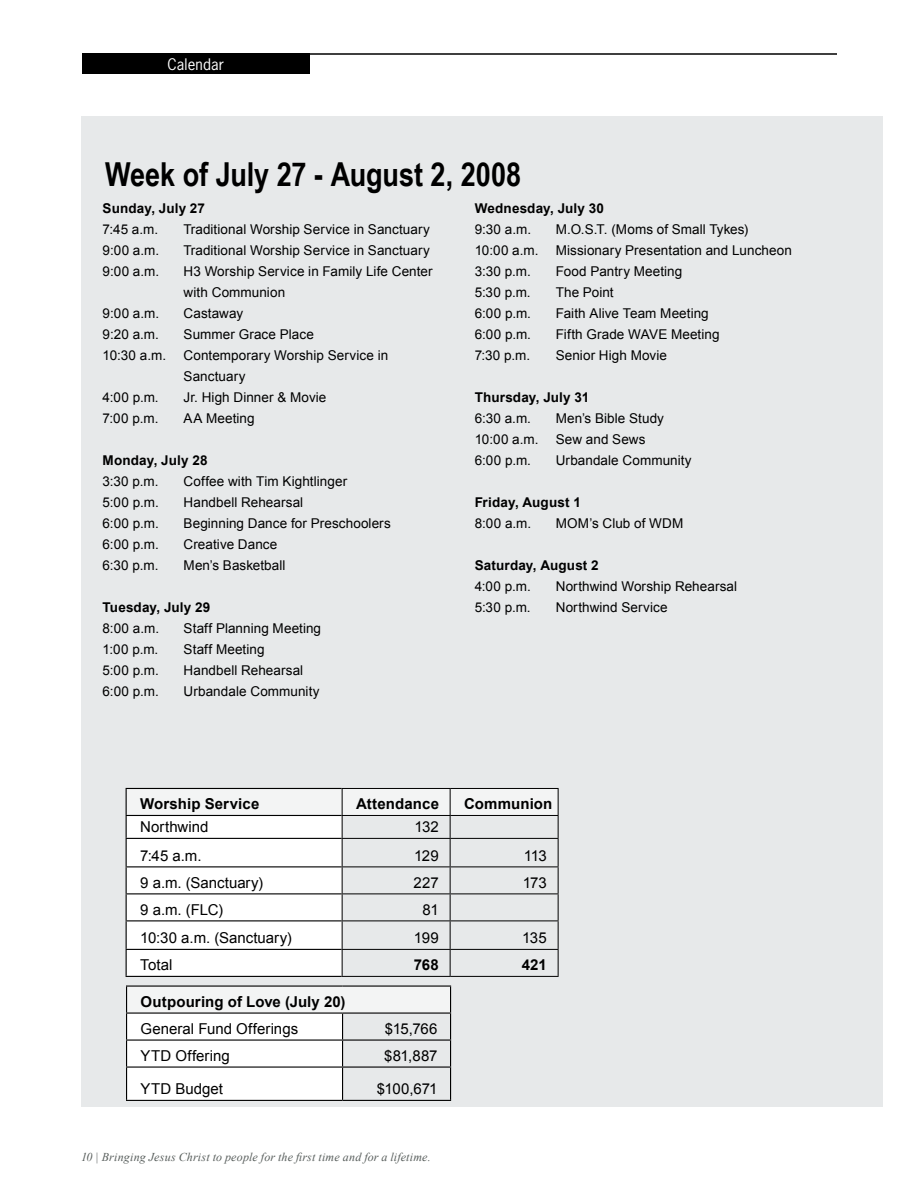
<style>
.page{position:relative;width:918px;height:1188px;background:#fff}
.page>*{position:absolute;margin:0;border:0;box-sizing:border-box;transform-origin:0 0}
.t1{font:700 33px "Arial Narrow";letter-spacing:-.005em;color:#000}
.t2{font:15px "Arial";color:#000}
.t3{font:700 15px "Arial";letter-spacing:.005em;color:#000}
.t4{font:15px "News Gothic Std";letter-spacing:.01em;color:#fff}
.t5{font:13.5px/21px "Arial";letter-spacing:.005em;color:#000}
.t6{font:700 13.5px "Arial";letter-spacing:.01em;color:#000}
.t7{font:italic 12px "Times New Roman";letter-spacing:.015em;color:#585e5c}
</style>
<div class="page">
<hr style="left:115px;top:53px;width:722px;height:2px;background:#000">
<div style="left:81px;top:116px;width:802px;height:991px;background:#e7e9ea"></div>
<div style="left:82px;top:53px;width:228px;height:21px;background:#000"></div>
<hr style="left:126px;top:986px;width:217px;height:1px;background:#000">
<hr style="left:343px;top:986px;width:108px;height:1px;background:#000">
<svg style="left:126px;top:987px;width:325px;height:113px"></svg>
<hr style="left:126px;top:1066px;width:217px;height:2px;background:#000">
<hr style="left:126px;top:1068px;width:1px;height:32px;background:#000">
<hr style="left:343px;top:1066px;width:108px;height:2px;background:#000">
<hr style="left:342px;top:1068px;width:1px;height:32px;background:#000">
<hr style="left:450px;top:1068px;width:1px;height:32px;background:#000">
<hr style="left:126px;top:1100px;width:217px;height:1px;background:#000">
<hr style="left:343px;top:1100px;width:108px;height:1px;background:#000">
<hr style="left:126px;top:976px;width:216px;height:1px;background:#000">
<svg style="left:126px;top:788px;width:433px;height:188px"></svg>
<hr style="left:342px;top:976px;width:108px;height:1px;background:#000">
<hr style="left:450px;top:976px;width:109px;height:1px;background:#000">
<p class="t4" style="left:168px;top:54px;width:58px">Calendar</p>
<h1 class="t1" style="left:105px;top:149px;width:418px">Week of July 27 - August 2, 2008</h1>
<p class="t6" style="left:103px;top:200px;width:104px">Sunday, July 27</p>
<p class="t5" style="left:103px;top:219px;width:57px">7:45 a.m.</p>
<p class="t5" style="left:184px;top:219px;width:248px">Traditional Worship Service in Sanctuary</p>
<p class="t5" style="left:103px;top:240px;width:58px">9:00 a.m.</p>
<p class="t5" style="left:184px;top:240px;width:248px">Traditional Worship Service in Sanctuary</p>
<p class="t5" style="left:103px;top:261px;width:58px">9:00 a.m.</p>
<p class="t5" style="left:184px;top:261px;width:250px">H3 Worship Service in Family Life Center with Communion</p>
<p class="t5" style="left:103px;top:303px;width:58px">9:00 a.m.</p>
<p class="t5" style="left:184px;top:303px;width:61px">Castaway</p>
<p class="t5" style="left:103px;top:324px;width:58px">9:20 a.m.</p>
<p class="t5" style="left:184px;top:324px;width:132px">Summer Grace Place</p>
<p class="t5" style="left:103px;top:345px;width:65px">10:30 a.m.</p>
<p class="t5" style="left:184px;top:345px;width:206px">Contemporary Worship Service in<br>Sanctuary</p>
<p class="t5" style="left:103px;top:387px;width:58px">4:00 p.m.</p>
<p class="t5" style="left:184px;top:387px;width:144px">Jr. High Dinner &amp; Movie</p>
<p class="t5" style="left:103px;top:408px;width:57px">7:00 p.m.</p>
<p class="t5" style="left:184px;top:408px;width:73px">AA Meeting</p>
<p class="t6" style="left:103px;top:452px;width:106px">Monday, July 28</p>
<p class="t5" style="left:103px;top:471px;width:58px">3:30 p.m.</p>
<p class="t5" style="left:184px;top:471px;width:165px">Coffee with Tim Kightlinger</p>
<p class="t5" style="left:103px;top:492px;width:58px">5:00 p.m.</p>
<p class="t5" style="left:184px;top:492px;width:121px">Handbell Rehearsal</p>
<p class="t5" style="left:103px;top:513px;width:58px">6:00 p.m.</p>
<p class="t5" style="left:184px;top:513px;width:209px">Beginning Dance for Preschoolers</p>
<p class="t5" style="left:103px;top:534px;width:58px">6:00 p.m.</p>
<p class="t5" style="left:184px;top:534px;width:95px">Creative Dance</p>
<p class="t5" style="left:103px;top:555px;width:58px">6:30 p.m.</p>
<p class="t5" style="left:184px;top:555px;width:103px">Men’s Basketball</p>
<p class="t6" style="left:103px;top:599px;width:109px">Tuesday, July 29</p>
<p class="t5" style="left:103px;top:618px;width:58px">8:00 a.m.</p>
<p class="t5" style="left:184px;top:618px;width:139px">Staff Planning Meeting</p>
<p class="t5" style="left:103px;top:639px;width:57px">1:00 p.m.</p>
<p class="t5" style="left:184px;top:639px;width:82px">Staff Meeting</p>
<p class="t5" style="left:103px;top:660px;width:58px">5:00 p.m.</p>
<p class="t5" style="left:184px;top:660px;width:121px">Handbell Rehearsal</p>
<p class="t5" style="left:103px;top:681px;width:58px">6:00 p.m.</p>
<p class="t5" style="left:184px;top:681px;width:137px">Urbandale Community</p>
<p class="t6" style="left:475px;top:200px;width:131px">Wednesday, July 30</p>
<p class="t5" style="left:475px;top:219px;width:58px">9:30 a.m.</p>
<p class="t5" style="left:556px;top:219px;width:194px">M.O.S.T. (Moms of Small Tykes)</p>
<p class="t5" style="left:475px;top:240px;width:65px">10:00 a.m.</p>
<p class="t5" style="left:556px;top:240px;width:238px">Missionary Presentation and Luncheon</p>
<p class="t5" style="left:475px;top:261px;width:58px">3:30 p.m.</p>
<p class="t5" style="left:556px;top:261px;width:128px">Food Pantry Meeting</p>
<p class="t5" style="left:475px;top:282px;width:57px">5:30 p.m.</p>
<p class="t5" style="left:556px;top:282px;width:59px">The Point</p>
<p class="t5" style="left:475px;top:303px;width:58px">6:00 p.m.</p>
<p class="t5" style="left:556px;top:303px;width:155px">Faith Alive Team Meeting</p>
<p class="t5" style="left:475px;top:324px;width:58px">6:00 p.m.</p>
<p class="t5" style="left:556px;top:324px;width:165px">Fifth Grade WAVE Meeting</p>
<p class="t5" style="left:475px;top:345px;width:57px">7:30 p.m.</p>
<p class="t5" style="left:556px;top:345px;width:113px">Senior High Movie</p>
<p class="t6" style="left:475px;top:389px;width:116px">Thursday, July 31</p>
<p class="t5" style="left:475px;top:408px;width:58px">6:30 a.m.</p>
<p class="t5" style="left:556px;top:408px;width:110px">Men’s Bible Study</p>
<p class="t5" style="left:475px;top:429px;width:65px">10:00 a.m.</p>
<p class="t5" style="left:556px;top:429px;width:91px">Sew and Sews</p>
<p class="t5" style="left:475px;top:450px;width:58px">6:00 p.m.</p>
<p class="t5" style="left:556px;top:450px;width:137px">Urbandale Community</p>
<p class="t6" style="left:475px;top:494px;width:108px">Friday, August 1</p>
<p class="t5" style="left:475px;top:513px;width:58px">8:00 a.m.</p>
<p class="t5" style="left:556px;top:513px;width:129px">MOM’s Club of WDM</p>
<p class="t6" style="left:475px;top:557px;width:125px">Saturday, August 2</p>
<p class="t5" style="left:475px;top:576px;width:58px">4:00 p.m.</p>
<p class="t5" style="left:556px;top:576px;width:183px">Northwind Worship Rehearsal</p>
<p class="t5" style="left:475px;top:597px;width:57px">5:30 p.m.</p>
<p class="t5" style="left:556px;top:597px;width:114px">Northwind Service</p>
<p class="t3" style="left:140px;top:794px;width:121px">Worship Service</p>
<p class="t3" style="left:356px;top:794px;width:84px">Attendance</p>
<p class="t3" style="left:464px;top:794px;width:90px">Communion</p>
<p class="t2" style="left:140px;top:817px;width:70px">Northwind</p>
<p class="t2" style="left:414px;top:817px;width:26px">132</p>
<p class="t2" style="left:140px;top:846px;width:63px">7:45 a.m.</p>
<p class="t2" style="left:414px;top:846px;width:26px">129</p>
<p class="t2" style="left:524px;top:846px;width:25px">113</p>
<p class="t2" style="left:140px;top:873px;width:125px">9 a.m. (Sanctuary)</p>
<p class="t2" style="left:414px;top:873px;width:27px">227</p>
<p class="t2" style="left:523px;top:873px;width:26px">173</p>
<p class="t2" style="left:140px;top:900px;width:84px">9 a.m. (FLC)</p>
<p class="t2" style="left:423px;top:900px;width:18px">81</p>
<p class="t2" style="left:140px;top:928px;width:153px">10:30 a.m. (Sanctuary)</p>
<p class="t2" style="left:414px;top:928px;width:26px">199</p>
<p class="t2" style="left:522px;top:928px;width:26px">135</p>
<p class="t2" style="left:140px;top:955px;width:34px">Total</p>
<p class="t3" style="left:414px;top:955px;width:27px">768</p>
<p class="t3" style="left:522px;top:955px;width:26px">421</p>
<p class="t3" style="left:141px;top:992px;width:207px">Outpouring of Love (July 20)</p>
<p class="t2" style="left:141px;top:1019px;width:159px">General Fund Offerings</p>
<p class="t2" style="left:385px;top:1019px;width:54px">$15,766</p>
<p class="t2" style="left:141px;top:1046px;width:91px">YTD Offering</p>
<p class="t2" style="left:384px;top:1046px;width:55px">$81,887</p>
<p class="t2" style="left:141px;top:1079px;width:84px">YTD Budget</p>
<p class="t2" style="left:377px;top:1079px;width:62px">$100,671</p>
<p class="t7" style="left:81px;top:1148px;width:351px">10 | Bringing Jesus Christ to people for the first time and for a lifetime.</p>
</div>
